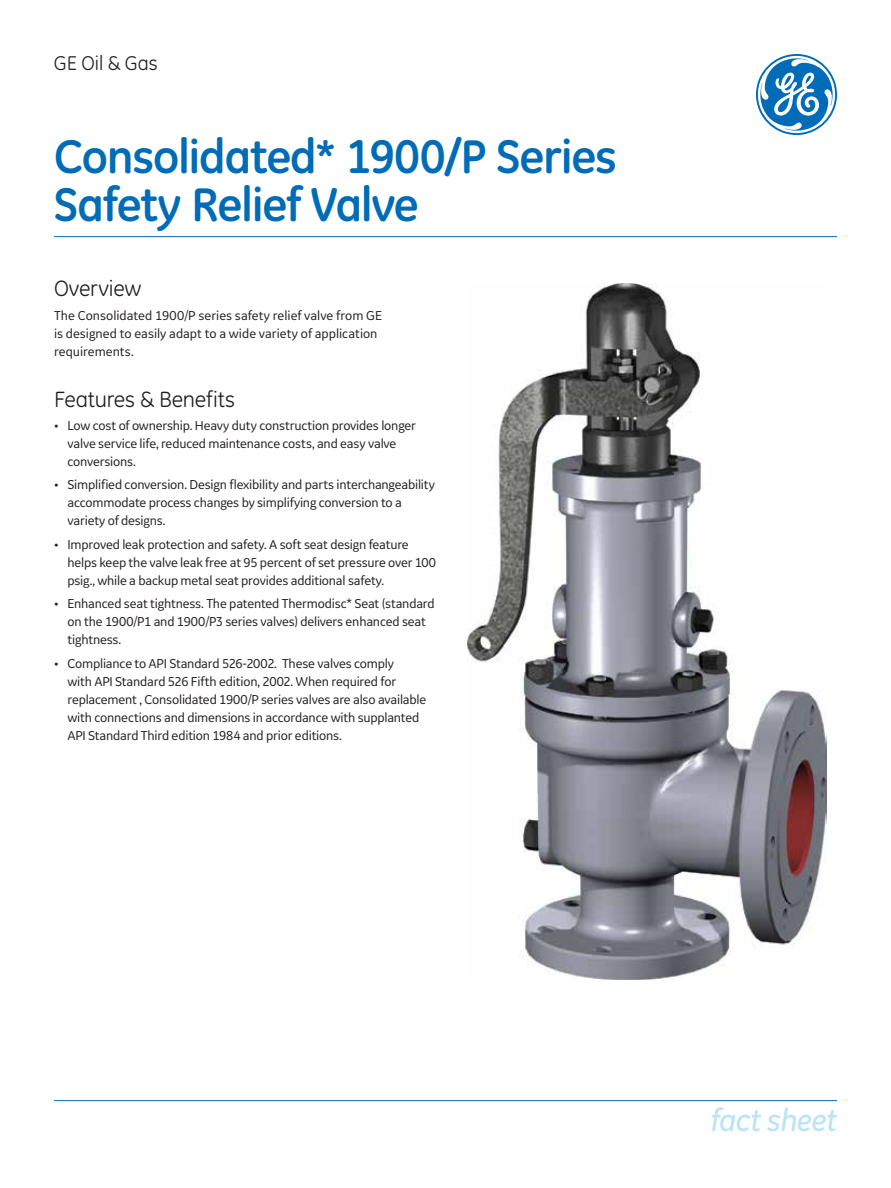
<style>
.page{position:relative;width:891px;height:1188px;background:#fff}
.page>*{position:absolute;margin:0;border:0;box-sizing:border-box;transform-origin:0 0}
.t1{font:700 48px/48px "GE Inspira";letter-spacing:-.025em;color:#006cb7}
.t2{font:italic 500 31.5px "GE Inspira";letter-spacing:-.025em;color:#bce3f9}
.t3{font:22.5px "GE Inspira";letter-spacing:-.01em;color:#231f20}
.t4{font:20.25px "GE Inspira";letter-spacing:-.005em;color:#231f20}
.t5{font:13.5px/18px "GE Inspira Sans";letter-spacing:-.015em;color:#231f20}
</style>
<div class="page">
<svg style="left:756px;top:54px;width:81px;height:81px"></svg>
<hr style="left:54px;top:236px;width:783px;height:1px;background:#006cb7">
<hr style="left:54px;top:1100px;width:783px;height:1px;background:#006cb7">
<img style="left:467px;top:284px;width:360px;height:696px">
<h3 class="t4" style="left:54px;top:51px;width:105px">GE Oil &amp; Gas</h3>
<h1 class="t1" style="left:54px;top:132px;width:565px">Consolidated* 1900/P Series<br>Safety Relief Valve</h1>
<h3 class="t3" style="left:54px;top:276px;width:89px">Overview</h3>
<p class="t5" style="left:54px;top:306px;width:330px">The Consolidated 1900/P series safety relief valve from GE is designed to easily adapt to a wide variety of application requirements.</p>
<h3 class="t3" style="left:54px;top:386px;width:183px">Features &amp; Benefits</h3>
<p class="t5" style="left:68px;top:416px;width:350px;text-indent:-14px">• Low cost of ownership. Heavy duty construction provides longer valve service life, reduced maintenance costs, and easy valve conversions.</p>
<p class="t5" style="left:68px;top:476px;width:369px;text-indent:-14px">• Simplified conversion. Design flexibility and parts interchangeability accommodate process changes by simplifying conversion to a variety of designs.</p>
<p class="t5" style="left:68px;top:535px;width:370px;text-indent:-14px">• Improved leak protection and safety. A soft seat design feature helps keep the valve leak free at 95 percent of set pressure over 100 psig., while a backup metal seat provides additional safety.</p>
<p class="t5" style="left:68px;top:594px;width:369px;text-indent:-14px">• Enhanced seat tightness. The patented Thermodisc* Seat (standard on the 1900/P1 and 1900/P3 series valves) delivers enhanced seat tightness.</p>
<p class="t5" style="left:68px;top:654px;width:360px;text-indent:-14px">• Compliance to API Standard 526-2002. These valves comply<br>with API Standard 526 Fifth edition, 2002. When required for replacement , Consolidated 1900/P series valves are also available with connections and dimensions in accordance with supplanted API Standard Third edition 1984 and prior editions.</p>
<h2 class="t2" style="left:710px;top:1102px;width:128px">fact sheet</h2>
</div>
